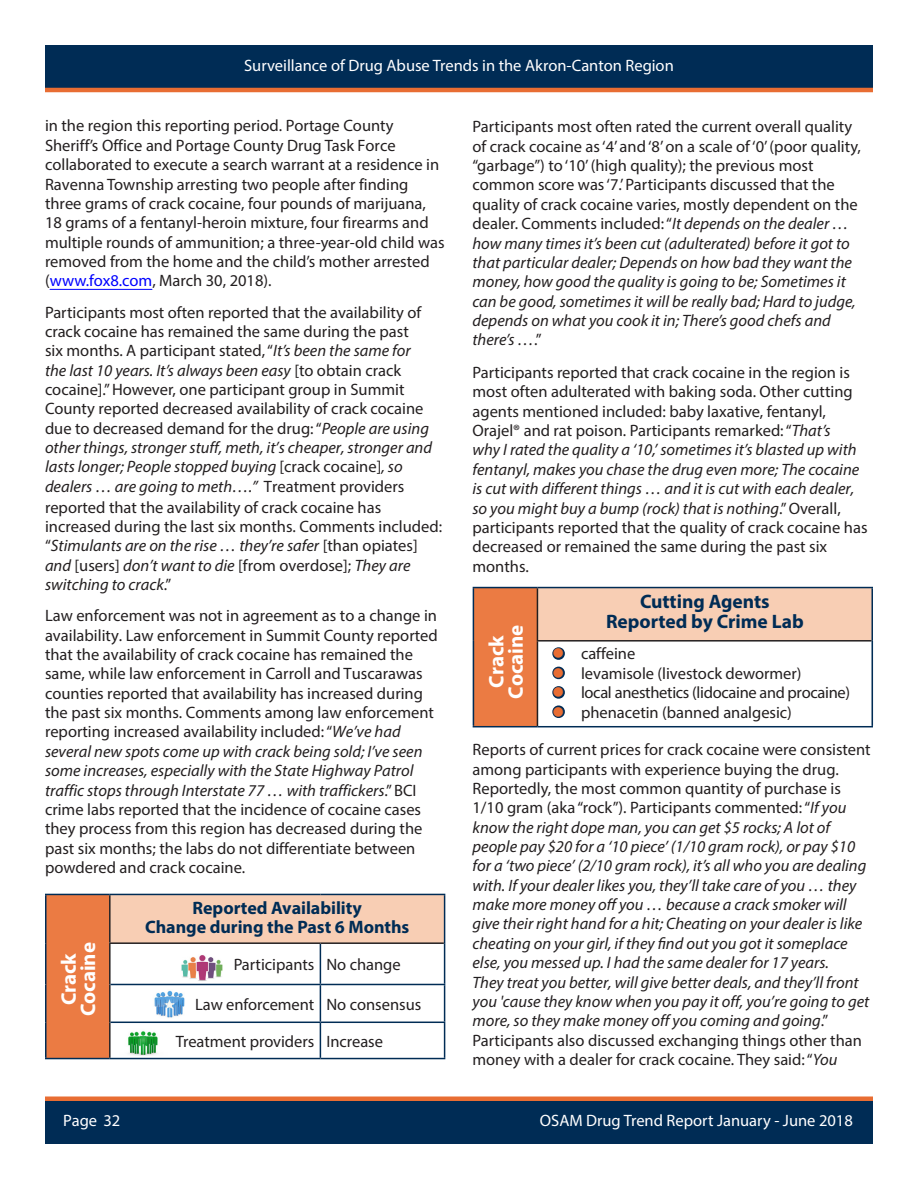
<style>
.page{position:relative;width:918px;height:1188px;background:#fff}
.page>*{position:absolute;margin:0;border:0;box-sizing:border-box;transform-origin:0 0}
.Paragraph_Body_Text{font:700 21px/19.4px "Myriad Pro";color:#fff;text-align:center}
.Paragraph_Body_Text-2{font:700 19.5px/19.4px "Myriad Pro";color:#002c55;text-align:center}
.Paragraph_Body_Text-3{font:700 18px/19.4px "Myriad Pro";color:#002c55;text-align:center}
.Paragraph_Body_Text-4{font:16.5px/19.4px "Myriad Pro";color:#231f20}
.Paragraph_Body_Text-5{font:italic 16.5px/19.4px "Myriad Pro";color:#231f20}
.t1{font:16.5px "Myriad Pro";color:#fff}
.Paragraph_Body_Text-6{font:16.5px "Myriad Pro";letter-spacing:-.02em;color:#231f20}
.s1{color:#00f}
.s2{font-style:italic}
.s3{color:#e86d33}
.s4{font-size:16.2px}
.s5{font-style:normal}
</style>
<div class="page">
<div style="left:45px;top:1099px;width:828px;height:45px;background:#002c55"></div>
<div style="left:45px;top:45px;width:828px;height:45px;background:#002c55"></div>
<hr style="left:45px;top:88px;width:828px;height:4px;background:#e86d33">
<div style="left:45px;top:1096px;width:828px;height:5px;background:#e86d33"></div>
<div style="left:473px;top:588px;width:64px;height:138px;background:#eb7b43"></div>
<div style="left:537px;top:588px;width:335px;height:53px;background:#f8ceb4"></div>
<hr style="left:537px;top:588px;width:1px;height:52px;background:#231f20">
<hr style="left:537px;top:640px;width:335px;height:2px;background:#231f20">
<hr style="left:537px;top:642px;width:1px;height:84px;background:#231f20">
<hr style="left:473px;top:587px;width:64px;height:1px;background:#002c55">
<hr style="left:473px;top:588px;width:1px;height:53px;background:#002c55">
<hr style="left:473px;top:641px;width:1px;height:85px;background:#002c55">
<hr style="left:473px;top:726px;width:64px;height:1px;background:#002c55">
<hr style="left:537px;top:587px;width:336px;height:1px;background:#002c55">
<hr style="left:872px;top:588px;width:1px;height:53px;background:#002c55">
<hr style="left:872px;top:641px;width:1px;height:85px;background:#002c55">
<hr style="left:537px;top:726px;width:336px;height:1px;background:#002c55">
<svg style="left:552px;top:647px;width:13px;height:71px"></svg>
<div style="left:46px;top:895px;width:63px;height:163px;background:#eb7b43"></div>
<div style="left:110px;top:894px;width:335px;height:49px;background:#f8ceb4"></div>
<hr style="left:109px;top:895px;width:2px;height:47px;background:#231f20">
<hr style="left:109px;top:942px;width:211px;height:2px;background:#231f20">
<hr style="left:109px;top:944px;width:2px;height:40px;background:#231f20">
<hr style="left:320px;top:942px;width:124px;height:2px;background:#231f20">
<hr style="left:109px;top:984px;width:2px;height:38px;background:#231f20">
<hr style="left:109px;top:1022px;width:2px;height:36px;background:#231f20">
<hr style="left:45px;top:894px;width:65px;height:1px;background:#002c55">
<hr style="left:45px;top:895px;width:1px;height:48px;background:#002c55">
<hr style="left:45px;top:943px;width:1px;height:41px;background:#002c55">
<hr style="left:45px;top:984px;width:1px;height:38px;background:#002c55">
<hr style="left:45px;top:1022px;width:1px;height:36px;background:#002c55">
<hr style="left:45px;top:1058px;width:65px;height:1px;background:#002c55">
<hr style="left:110px;top:894px;width:210px;height:1px;background:#002c55">
<hr style="left:320px;top:894px;width:125px;height:1px;background:#002c55">
<hr style="left:444px;top:895px;width:1px;height:48px;background:#002c55">
<hr style="left:320px;top:944px;width:1px;height:40px;background:#002c55">
<hr style="left:444px;top:943px;width:1px;height:41px;background:#002c55">
<hr style="left:111px;top:984px;width:209px;height:1px;background:#002c55">
<hr style="left:320px;top:984px;width:125px;height:1px;background:#002c55">
<hr style="left:320px;top:985px;width:1px;height:37px;background:#002c55">
<hr style="left:444px;top:985px;width:1px;height:37px;background:#002c55">
<hr style="left:111px;top:1022px;width:209px;height:1px;background:#002c55">
<hr style="left:320px;top:1022px;width:125px;height:1px;background:#002c55">
<hr style="left:320px;top:1023px;width:1px;height:35px;background:#002c55">
<hr style="left:444px;top:1023px;width:1px;height:35px;background:#002c55">
<hr style="left:110px;top:1058px;width:210px;height:1px;background:#002c55">
<hr style="left:320px;top:1058px;width:125px;height:1px;background:#002c55">
<img style="left:181px;top:955px;width:41px;height:26px">
<img style="left:154px;top:990px;width:31px;height:28px">
<img style="left:128px;top:1031px;width:30px;height:24px">
<hr style="left:50px;top:289px;width:102px;height:1px;background:#00f">
<p class="t1" style="left:244px;top:55px;width:431px">Surveillance of Drug Abuse Trends in the Akron-Canton Region</p>
<p class="Paragraph_Body_Text-4" style="left:45px;top:116px;width:401px">in the region this reporting period. Portage County Sheriff’s Office and Portage County Drug Task Force collaborated to execute a search warrant at a residence in Ravenna Township arresting two people after finding three grams of crack cocaine, four pounds of marijuana, 18 grams of a fentanyl-heroin mixture, four firearms and multiple rounds of ammunition; a three-year-old child was removed from the home and the child’s mother arrested (<span class="s1">www.fox8.com</span>, March 30, 2018).</p>
<p class="Paragraph_Body_Text-4" style="left:45px;top:302px;width:389px">Participants most often reported that the availability of crack cocaine has remained the same during the past<br>six months. A participant stated, “<span class="s2">It’s been the same for the last 10 years. It’s always been easy</span> [to obtain crack cocaine].” However, one participant group in Summit County reported decreased availability of crack cocaine due to decreased demand for the drug: “<span class="s2">People are using other things, stronger stuff, meth, it’s cheaper, stronger and lasts longer; People stopped buying</span> [crack cocaine]<span class="s2">, so dealers … are going to meth….”</span> Treatment providers</p>
<p class="Paragraph_Body_Text-4" style="left:45px;top:497px;width:399px">reported that the availability of crack cocaine has increased during the last six months. Comments included: “<span class="s2">Stimulants are on the rise … they’re safer</span> [than opiates] <span class="s2">and</span> [users] <span class="s2">don’t want to die</span> [from overdose]; <span class="s2">They are switching to crack</span>.”</p>
<p class="Paragraph_Body_Text-4" style="left:45px;top:606px;width:394px">Law enforcement was not in agreement as to a change in availability. Law enforcement in Summit County reported that the availability of crack cocaine has remained the same, while law enforcement in Carroll and Tuscarawas counties reported that availability has increased during the past six months. Comments among law enforcement reporting increased availability included: “<span class="s2">We’ve had several new spots come up with crack being sold; I’ve seen some increases, especially with the State Highway Patrol traffic stops through Interstate 77 … with traffickers</span>.” BCI crime labs reported that the incidence of cocaine cases they process from this region has decreased during the past six months; the labs do not differentiate between powdered and crack cocaine.</p>
<p class="Paragraph_Body_Text" style="left:59px;top:1016px;width:76px;rotate:-90deg">Crack<br>Cocaine</p>
<p class="Paragraph_Body_Text-3" style="left:145px;top:898px;width:266px">Reported Availability<br>Change during the Past 6 Months</p>
<p class="Paragraph_Body_Text-4" style="left:234px;top:955px;width:82px">Participants</p>
<p class="Paragraph_Body_Text-4" style="left:326px;top:955px;width:76px">No change</p>
<p class="Paragraph_Body_Text-4" style="left:195px;top:994px;width:121px">Law enforcement</p>
<p class="Paragraph_Body_Text-4" style="left:326px;top:994px;width:97px">No consensus</p>
<p class="Paragraph_Body_Text-4" style="left:176px;top:1031px;width:140px">Treatment providers</p>
<p class="Paragraph_Body_Text-4" style="left:326px;top:1031px;width:58px">Increase</p>
<p class="Paragraph_Body_Text-4" style="left:472px;top:117px;width:390px">Participants most often rated the current overall quality of crack cocaine as ‘4’ and ‘8’ on a scale of ‘0’ (poor quality, “garbage”) to ‘10’ (high quality); the previous most common score was ‘7.’ Participants discussed that the quality of crack cocaine varies, mostly dependent on the dealer. Comments included: “<span class="s2">It depends on the dealer … how many times it’s been cut (adulterated) before it got to that particular dealer; Depends on how bad they want the money, how good the quality is going to be; Sometimes it can be good, sometimes it will be really bad; Hard to judge, depends on what you cook it in; There’s good chefs and there’s …</span>.”</p>
<p class="Paragraph_Body_Text-4" style="left:472px;top:363px;width:397px">Participants reported that crack cocaine in the region is most often adulterated with baking soda. Other cutting agents mentioned included: baby laxative, fentanyl, Orajel® and rat poison. Participants remarked: “<span class="s2">That’s<br>why I rated the quality a ‘10,’ sometimes it’s blasted up with fentanyl, makes you chase the drug even more; The cocaine is cut with different things … and it is cut with each dealer, so you might buy a bump (rock) that is nothing</span>.” Overall, participants reported that the quality of crack cocaine has decreased or remained the same during the past six months.</p>
<p class="Paragraph_Body_Text" style="left:486px;top:699px;width:76px;rotate:-90deg">Crack<br>Cocaine</p>
<p class="Paragraph_Body_Text-2" style="left:606px;top:591px;width:199px">Cutting Agents<br>Reported by Crime Lab</p>
<p class="Paragraph_Body_Text-4" style="left:552px;top:644px;width:85px"><span class="s3">●</span> caffeine</p>
<p class="Paragraph_Body_Text-4" style="left:552px;top:663px;width:251px"><span class="s3">●</span> levamisole (livestock dewormer)</p>
<p class="Paragraph_Body_Text-6" style="left:552px;top:682px;width:299px"><span class="s3">●</span> local anesthetics (lidocaine <span class="s4">and</span> procaine)</p>
<p class="Paragraph_Body_Text-4" style="left:552px;top:702px;width:241px"><span class="s3">●</span> phenacetin (banned analgesic)</p>
<p class="Paragraph_Body_Text-5" style="left:472px;top:740px;width:400px"><span class="s5">Reports of current prices for crack cocaine were consistent among participants with experience buying the drug.<br>Reportedly, the most common quantity of purchase is 1/10 gram (aka “rock”). Participants commented: “</span>If you know the right dope man, you can get $5 rocks; A lot of people pay $20 for a ‘10 piece’ (1/10 gram rock), or pay $10 for a ‘two piece’ (2/10 gram rock), it’s all who you are dealing with. If your dealer likes you, they’ll take care of you … they make more money off you … because a crack smoker will give their right hand for a hit; Cheating on your dealer is like cheating on your girl, if they find out you got it someplace else, you messed up. I had the same dealer for 17 years.<br>They treat you better, will give better deals, and they’ll front you 'cause they know when you pay it off, you’re going to get more, so they make money off you coming and going<span class="s5">.” Participants also discussed exchanging things other than money with a dealer for crack cocaine. They said: “</span>You</p>
<p class="t1" style="left:63px;top:1111px;width:59px">Page 32</p>
<p class="t1" style="left:540px;top:1111px;width:315px">OSAM Drug Trend Report January - June 2018</p>
</div>
